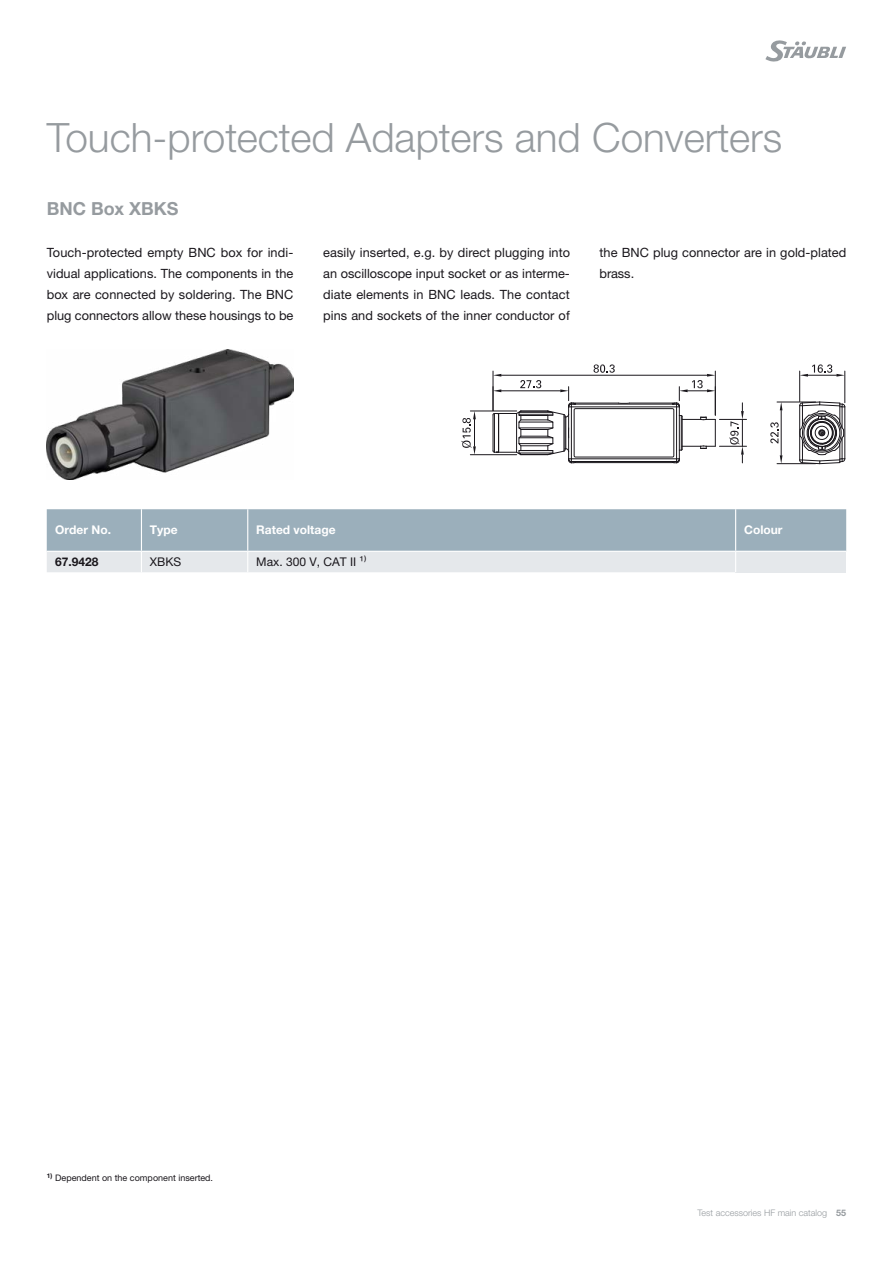
<style>
.page{position:relative;width:893px;height:1263px;background:#fff}
.page>*{position:absolute;margin:0;border:0;box-sizing:border-box;transform-origin:0 0}
.t1{font:300 40.5px "Helvetica Neue LTW1 G";color:#969b9f}
.t2{font:700 18px "Helvetica Neue LTW1 G";color:#969b9f}
.t3{font:12.75px/21px "Helvetica Neue LTW1 G";letter-spacing:.005em;color:#1a171c;text-align:justify}
.t4{font:700 12px "Helvetica Neue LTW1 G";color:#fff}
.t5{font:12px "Helvetica Neue LTW1 G";color:#1a171c}
.t6{font:700 12px "Helvetica Neue LTW1 G";color:#1a171c}
.t7{font:9px "Helvetica Neue LTW1 G";color:#1a171c}
.t8{font:300 9px "Helvetica Neue LTW1 G";color:#969b9f}
.s1{font-weight:700}
</style>
<div class="page">
<svg style="left:765px;top:40px;width:81px;height:22px"></svg>
<img style="left:47px;top:350px;width:246px;height:130px">
<svg style="left:799px;top:401px;width:47px;height:63px"></svg>
<hr style="left:799px;top:371px;width:1px;height:30px;background:#1a171c">
<hr style="left:844px;top:371px;width:1px;height:32px;background:#1a171c">
<svg style="left:800px;top:364px;width:45px;height:13px"></svg>
<hr style="left:777px;top:463px;width:39px;height:1px;background:#1a171c">
<hr style="left:777px;top:402px;width:39px;height:1px;background:#1a171c">
<hr style="left:781px;top:410px;width:1px;height:45px;background:#1a171c">
<svg style="left:780px;top:455px;width:2px;height:9px"></svg>
<svg style="left:780px;top:402px;width:2px;height:8px"></svg>
<svg style="left:770px;top:422px;width:9px;height:21px"></svg>
<hr style="left:470px;top:454px;width:47px;height:1px;background:#1a171c">
<hr style="left:470px;top:411px;width:47px;height:1px;background:#1a171c">
<svg style="left:461px;top:411px;width:15px;height:44px"></svg>
<svg style="left:492px;top:364px;width:254px;height:100px"></svg>
<svg style="left:47px;top:509px;width:799px;height:63px;background:#b3c2cb"></svg>
<hr style="left:47px;top:551px;width:94px;height:1px;background:#fff">
<hr style="left:141px;top:509px;width:1px;height:42px;background:#fff">
<hr style="left:141px;top:551px;width:107px;height:1px;background:#fff">
<hr style="left:736px;top:551px;width:110px;height:1px;background:#fff">
<hr style="left:247px;top:509px;width:1px;height:42px;background:#fff">
<hr style="left:735px;top:509px;width:1px;height:42px;background:#fff">
<hr style="left:248px;top:551px;width:488px;height:1px;background:#fff">
<h1 class="t1" style="left:47px;top:113px;width:737px">Touch-protected Adapters and Converters</h1>
<h2 class="t2" style="left:47px;top:197px;width:133px">BNC Box XBKS</h2>
<p class="t3" style="left:47px;top:242px;width:248px">Touch-protected empty BNC box for indi&shy;vidual applications. The components in the box are connected by soldering. The BNC plug connectors allow these housings to be</p>
<p class="t3" style="left:323px;top:242px;width:248px">easily inserted, e.g. by direct plugging into an oscilloscope input socket or as interme&shy;diate elements in BNC leads. The contact pins and sockets of the inner conductor of</p>
<p class="t3" style="left:600px;top:242px;width:248px">the BNC plug connector are in gold-plated brass.</p>
<p class="t4" style="left:55px;top:523px;width:57px">Order No.</p>
<p class="t4" style="left:150px;top:523px;width:29px">Type</p>
<p class="t4" style="left:256px;top:523px;width:81px">Rated voltage</p>
<p class="t4" style="left:744px;top:523px;width:40px">Colour</p>
<p class="t6" style="left:55px;top:555px;width:45px">67.9428</p>
<p class="t5" style="left:150px;top:555px;width:33px">XBKS</p>
<p class="t5" style="left:256px;top:555px;width:112px">Max. 300 V, CAT II ¹⁾</p>
<p class="t7" style="left:47px;top:1172px;width:168px"><sup>1)</sup> Dependent on the component inserted.</p>
<p class="t8" style="left:697px;top:1207px;width:150px">Test accessories HF main catalog <span class="s1">55</span></p>
</div>
